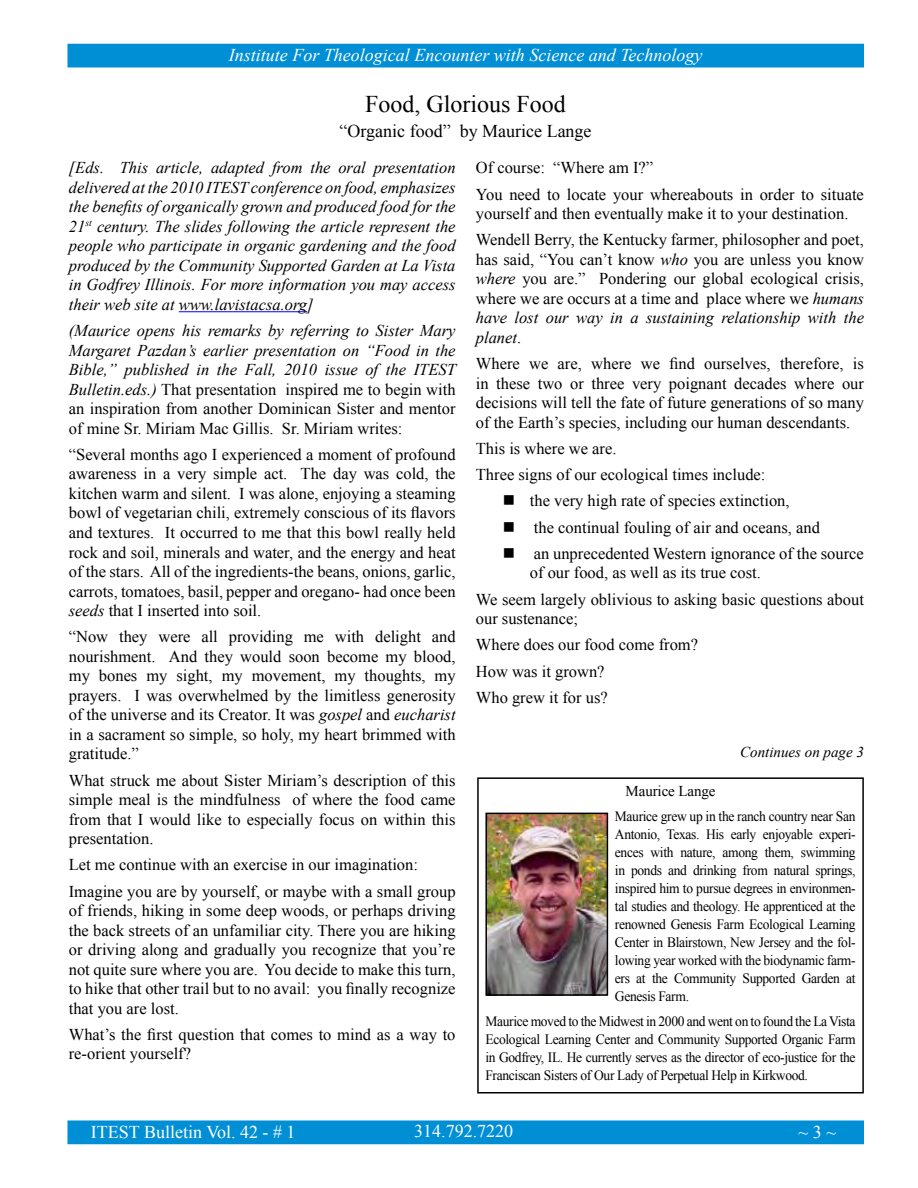
<style>
.page{position:relative;width:918px;height:1188px;background:#fff}
.page>*{position:absolute;margin:0;border:0;box-sizing:border-box;transform-origin:0 0}
.t1{font:24px "Times New Roman";color:#000}
.t2{font:italic 18px "Times New Roman";color:#fff}
.t3{font:18px "Times New Roman";color:#fff}
.t4{font:18px "Times New Roman";color:#000}
.t5{font:16.5px/19.5px "Times New Roman";color:#000}
.t6{font:italic 16.5px/19.5px "Times New Roman";color:#000;text-align:justify}
.t7{font:italic 15px "Times New Roman";color:#000}
.t8{font:15px "Times New Roman";letter-spacing:-.01em;color:#000}
.t9{font:14.25px/18px "Times New Roman";letter-spacing:-.025em;color:#000;text-align:justify;scale:.95 1}
.s1{font-style:italic}
.s2{font-style:normal}
</style>
<div class="page">
<div style="left:67px;top:44px;width:797px;height:23px;background:#008fd5"></div>
<div style="left:67px;top:1120px;width:797px;height:24px;background:#008fd5;border:2px solid #008fd5"></div>
<hr style="left:179px;top:311px;width:128px;height:1px;background:#00f">
<div style="left:477px;top:777px;width:387px;height:317px;border:2px solid #000"></div>
<img style="left:488px;top:816px;width:117px;height:177px">
<div style="left:485px;top:813px;width:123px;height:183px;border:2px solid #000"></div>
<p class="t2" style="left:229px;top:43px;width:475px">Institute For Theological Encounter with Science and Technology</p>
<h1 class="t1" style="left:365px;top:88px;width:202px">Food, Glorious Food</h1>
<p class="t4" style="left:340px;top:119px;width:254px">“Organic food” by Maurice Lange</p>
<p class="t5" style="left:476px;top:155px;width:390px;line-height:26.2px">Of course: “Where am I?”<br>You need to locate your whereabouts in order to situate</p>
<p class="t5" style="left:476px;top:200px;width:390px;line-height:26.2px">yourself and then eventually make it to your destination.<br>Wendell Berry, the Kentucky farmer, philosopher and poet,</p>
<p class="t5" style="left:476px;top:249px;width:390px;text-align:justify">has said, “You can’t know <span class="s1">who</span> you are unless you know <span class="s1">where</span> you are.” Pondering our global ecological crisis, where we are occurs at a time and place where we <span class="s1">humans have lost our way in a sustaining relationship with the planet</span>.</p>
<p class="t5" style="left:476px;top:354px;width:390px;text-align:justify">Where we are, where we find ourselves, therefore, is in these two or three very poignant decades where our decisions will tell the fate of future generations of so many of the Earth’s species, including our human descendants.</p>
<p class="t5" style="left:476px;top:435px;width:291px;line-height:26.2px">This is where we are.<br>Three signs of our ecological times include:</p>
<p class="t5" style="left:503px;top:491px;width:288px">■ the very high rate of species extinction,</p>
<p class="t5" style="left:503px;top:517px;width:319px">■ the continual fouling of air and oceans, and</p>
<p class="t5" style="left:530px;top:543px;width:336px;text-indent:-27px">■ an unprecedented Western ignorance of the source of our food, as well as its true cost.</p>
<p class="t5" style="left:476px;top:589px;width:390px">We seem largely oblivious to asking basic questions about our sustenance;</p>
<p class="t5" style="left:476px;top:632px;width:224px;line-height:26.2px">Where does our food come from?<br>How was it grown?<br>Who grew it for us?</p>
<p class="t7" style="left:740px;top:741px;width:125px">Continues on page 3</p>
<p class="t6" style="left:69px;top:158px;width:388px">[Eds. This article, adapted from the oral presentation delivered at the 2010 ITEST conference on food, emphasizes the benefits of organically grown and produced food for the 21<sup>st</sup> century. The slides following the article represent the people who participate in organic gardening and the food produced by the Community Supported Garden at La Vista in Godfrey Illinois. For more information you may access their web site at www.lavistacsa.org]</p>
<p class="t6" style="left:69px;top:321px;width:389px">(Maurice opens his remarks by referring to Sister Mary Margaret Pazdan’s earlier presentation on “Food in the Bible,” published in the Fall, 2010 issue of the ITEST Bulletin.eds.) <span class="s2">That presentation inspired me to begin with an inspiration from another Dominican Sister and mentor of mine Sr. Miriam Mac Gillis. Sr. Miriam writes:</span></p>
<p class="t5" style="left:69px;top:444px;width:388px;text-align:justify">“Several months ago I experienced a moment of profound awareness in a very simple act. The day was cold, the kitchen warm and silent. I was alone, enjoying a steaming bowl of vegetarian chili, extremely conscious of its flavors and textures. It occurred to me that this bowl really held rock and soil, minerals and water, and the energy and heat of the stars. All of the ingredients-the beans, onions, garlic, carrots, tomatoes, basil, pepper and oregano- had once been <span class="s1">seeds</span> that I inserted into soil.</p>
<p class="t5" style="left:69px;top:627px;width:388px;text-align:justify">“Now they were all providing me with delight and nourishment. And they would soon become my blood, my bones my sight, my movement, my thoughts, my prayers. I was overwhelmed by the limitless generosity of the universe and its Creator. It was <span class="s1">gospel</span> and <span class="s1">eucharist </span>in a sacrament so simple, so holy, my heart brimmed with gratitude.”</p>
<p class="t5" style="left:69px;top:770px;width:388px;text-align:justify">What struck me about Sister Miriam’s description of this simple meal is the mindfulness of where the food came from that I would like to especially focus on within this presentation.</p>
<p class="t5" style="left:69px;top:851px;width:388px;line-height:26.2px">Let me continue with an exercise in our imagination:<br>Imagine you are by yourself, or maybe with a small group</p>
<p class="t5" style="left:69px;top:901px;width:388px;text-align:justify">of friends, hiking in some deep woods, or perhaps driving the back streets of an unfamiliar city. There you are hiking or driving along and gradually you recognize that you’re not quite sure where you are. You decide to make this turn, to hike that other trail but to no avail: you finally recognize that you are lost.</p>
<p class="t5" style="left:69px;top:1024px;width:388px">What’s the first question that comes to mind as a way to re-orient yourself?</p>
<p class="t8" style="left:626px;top:781px;width:91px">Maurice Lange</p>
<p class="t9" style="left:615px;top:807px;width:255px">Maurice grew up in the ranch country near San Antonio, Texas. His early enjoyable experi&shy;ences with nature, among them, swimming in ponds and drinking from natural springs, inspired him to pursue degrees in environmen&shy;tal studies and theology. He apprenticed at the renowned Genesis Farm Ecological Learning Center in Blairstown, New Jersey and the fol&shy;lowing year worked with the biodynamic farm&shy;ers at the Community Supported Garden at Genesis Farm.</p>
<p class="t9" style="left:485px;top:1012px;width:391px">Maurice moved to the Midwest in 2000 and went on to found the La Vista Ecological Learning Center and Community Supported Organic Farm in Godfrey, IL. He currently serves as the director of eco-justice for the Franciscan Sisters of Our Lady of Perpetual Help in Kirkwood.</p>
<p class="t3" style="left:91px;top:1120px;width:206px">ITEST Bulletin Vol. 42 - # 1</p>
<p class="t3" style="left:414px;top:1119px;width:100px">314.792.7220</p>
<p class="t3" style="left:799px;top:1120px;width:39px">~ 3 ~</p>
</div>
